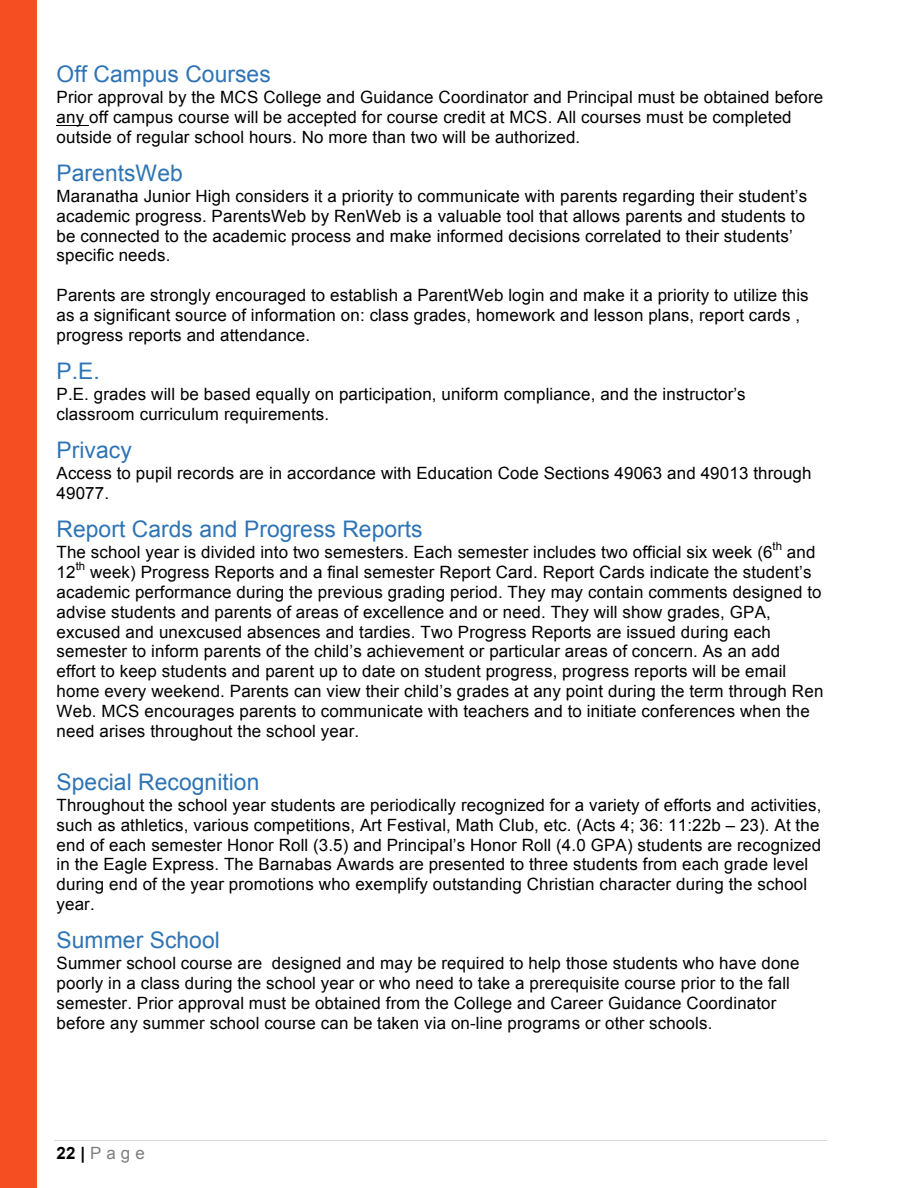
<style>
.page{position:relative;width:918px;height:1188px;background:#fff}
.page>*{position:absolute;margin:0;border:0;box-sizing:border-box;transform-origin:0 0}
.t1{font:22.8px "Arial";letter-spacing:.005em;color:#2e74b5}
.t2{font:16.95px/19.8px "Arial";letter-spacing:.01em;color:#000}
.t3{font:16.95px "Arial";color:#7f7f7f}
.t4{font:11.4px "Arial";color:#000}
.s1{font-weight:700;color:#000}
</style>
<div class="page">
<div style="left:0;top:0;width:37px;height:1188px;background:#f64e23"></div>
<hr style="left:54px;top:1141px;width:773px;height:1px;background:#d9d9d9">
<hr style="left:57px;top:126px;width:32px;height:1px;background:#000">
<p class="t1" style="left:57px;top:59px;width:216px">Off Campus Courses</p>
<p class="t2" style="left:57px;top:87px;width:768px">Prior approval by the MCS College and Guidance Coordinator and Principal must be obtained before any off campus course will be accepted for course credit at MCS. All courses must be completed outside of regular school hours. No more than two will be authorized.</p>
<p class="t1" style="left:57px;top:158px;width:128px">ParentsWeb</p>
<p class="t2" style="left:57px;top:186px;width:752px">Maranatha Junior High considers it a priority to communicate with parents regarding their student’s academic progress. ParentsWeb by RenWeb is a valuable tool that allows parents and students to be connected to the academic process and make informed decisions correlated to their students’ specific needs.</p>
<p class="t2" style="left:57px;top:285px;width:754px">Parents are strongly encouraged to establish a ParentWeb login and make it a priority to utilize this as a significant source of information on: class grades, homework and lesson plans, report cards , progress reports and attendance.</p>
<p class="t1" style="left:57px;top:356px;width:45px">P.E.</p>
<p class="t2" style="left:57px;top:384px;width:691px">P.E. grades will be based equally on participation, uniform compliance, and the instructor’s classroom curriculum requirements.</p>
<p class="t1" style="left:57px;top:435px;width:77px">Privacy</p>
<p class="t2" style="left:57px;top:463px;width:757px">Access to pupil records are in accordance with Education Code Sections 49063 and 49013 through<br>49077.</p>
<p class="t1" style="left:57px;top:514px;width:368px">Report Cards and Progress Reports</p>
<p class="t2" style="left:57px;top:543px;width:717px">The school year is divided into two semesters. Each semester includes two official six week (6</p>
<p class="t4" style="left:773px;top:539px;width:11px">th</p>
<p class="t2" style="left:787px;top:543px;width:30px">and</p>
<p class="t4" style="left:76px;top:559px;width:11px">th</p>
<p class="t2" style="left:57px;top:563px;width:768px;text-indent:34px">week) Progress Reports and a final semester Report Card. Report Cards indicate the student’s academic performance during the previous grading period. They may contain comments designed to advise students and parents of areas of excellence and or need. They will show grades, GPA, excused and unexcused absences and tardies. Two Progress Reports are issued during each semester to inform parents of the child’s achievement or particular areas of concern. As an add effort to keep students and parent up to date on student progress, progress reports will be email home every weekend. Parents can view their child’s grades at any point during the term through Ren Web. MCS encourages parents to communicate with teachers and to initiate conferences when the need arises throughout the school year.</p>
<p class="t1" style="left:57px;top:767px;width:204px">Special Recognition</p>
<p class="t2" style="left:57px;top:795px;width:766px">Throughout the school year students are periodically recognized for a variety of efforts and activities, such as athletics, various competitions, Art Festival, Math Club, etc. (Acts 4; 36: 11:22b – 23). At the end of each semester Honor Roll (3.5) and Principal’s Honor Roll (4.0 GPA) students are recognized in the Eagle Express. The Barnabas Awards are presented to three students from each grade level during end of the year promotions who exemplify outstanding Christian character during the school year.</p>
<p class="t1" style="left:57px;top:925px;width:165px">Summer School</p>
<p class="t2" style="left:57px;top:954px;width:745px">Summer school course are designed and may be required to help those students who have done poorly in a class during the school year or who need to take a prerequisite course prior to the fall semester. Prior approval must be obtained from the College and Career Guidance Coordinator before any summer school course can be taken via on-line programs or other schools.</p>
<p class="t2" style="left:57px;top:563px;width:20px">12</p>
<p class="t3" style="left:57px;top:1142px;width:90px"><span class="s1">22|</span> Page</p>
</div>
